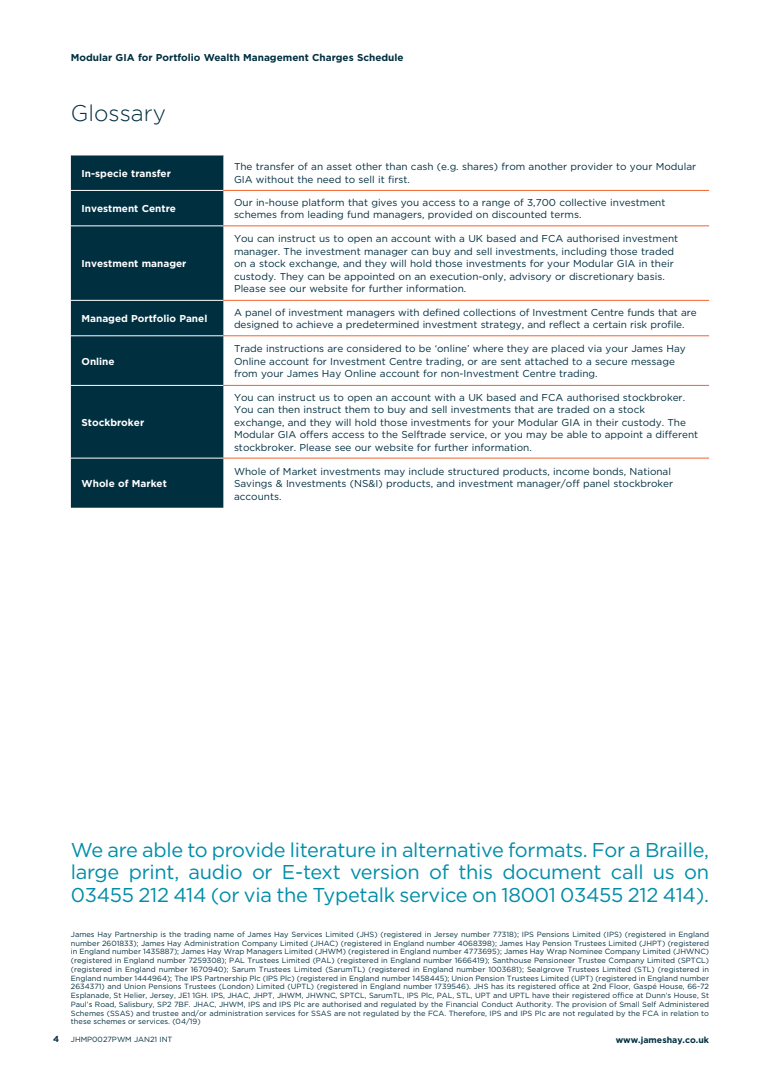
<style>
.page{position:relative;width:780px;height:1088px;background:#fff}
.page>*{position:absolute;margin:0;border:0;box-sizing:border-box;transform-origin:0 0}
.t1{font:300 22.5px "Gotham";color:#002f40}
.t2{font:20px/22.5px "Gotham";letter-spacing:-.015em;color:#008da8;text-align:justify}
.t3{font:10px/12.5px "Gotham";color:#002f40}
.t4{font:700 10px "Gotham";color:#fff}
.t5{font:700 10px "Gotham";color:#002f40}
.t6{font:700 8.75px "Gotham";color:#002f40}
.t7{font:7.5px/8.8px "Gotham";color:#002f40;text-align:justify}
</style>
<div class="page">
<div style="left:71px;top:156px;width:152px;height:352px;background:#002f40"></div>
<hr style="left:71px;top:190px;width:152px;height:1px;background:#fff">
<hr style="left:71px;top:226px;width:152px;height:1px;background:#fff">
<hr style="left:71px;top:300px;width:152px;height:1px;background:#fff">
<hr style="left:71px;top:335px;width:152px;height:1px;background:#fff">
<hr style="left:71px;top:385px;width:152px;height:1px;background:#fff">
<hr style="left:71px;top:458px;width:152px;height:1px;background:#fff">
<hr style="left:223px;top:226px;width:486px;height:1px;background:#f2642f">
<hr style="left:223px;top:300px;width:486px;height:1px;background:#f2642f">
<hr style="left:223px;top:335px;width:486px;height:1px;background:#f2642f">
<hr style="left:223px;top:385px;width:486px;height:1px;background:#f2642f">
<hr style="left:223px;top:458px;width:486px;height:1px;background:#f2642f">
<hr style="left:223px;top:190px;width:486px;height:1px;background:#f2642f">
<h3 class="t5" style="left:71px;top:51px;width:334px">Modular GIA for Portfolio Wealth Management Charges Schedule</h3>
<h1 class="t1" style="left:71px;top:101px;width:97px">Glossary</h1>
<h3 class="t4" style="left:81px;top:167px;width:91px">In-specie transfer</h3>
<h3 class="t3" style="left:234px;top:160px;width:463px">The transfer of an asset other than cash (e.g. shares) from another provider to your Modular<br>GIA without the need to sell it first.</h3>
<h3 class="t4" style="left:81px;top:202px;width:96px">Investment Centre</h3>
<h3 class="t3" style="left:234px;top:196px;width:433px">Our in-house platform that gives you access to a range of 3,700 collective investment schemes from leading fund managers, provided on discounted terms.</h3>
<h3 class="t4" style="left:81px;top:257px;width:106px">Investment manager</h3>
<p class="t3" style="left:234px;top:232px;width:445px">You can instruct us to open an account with a UK based and FCA authorised investment manager. The investment manager can buy and sell investments, including those traded on a stock exchange, and they will hold those investments for your Modular GIA in their custody. They can be appointed on an execution-only, advisory or discretionary basis.<br>Please see our website for further information.</p>
<h3 class="t4" style="left:81px;top:312px;width:127px">Managed Portfolio Panel</h3>
<h3 class="t3" style="left:234px;top:306px;width:464px">A panel of investment managers with defined collections of Investment Centre funds that are designed to achieve a predetermined investment strategy, and reflect a certain risk profile.</h3>
<h3 class="t4" style="left:81px;top:354px;width:35px">Online</h3>
<p class="t3" style="left:234px;top:342px;width:453px">Trade instructions are considered to be ‘online’ where they are placed via your James Hay<br>Online account for Investment Centre trading, or are sent attached to a secure message from your James Hay Online account for non-Investment Centre trading.</p>
<h3 class="t4" style="left:81px;top:416px;width:64px">Stockbroker</h3>
<h3 class="t4" style="left:81px;top:477px;width:87px">Whole of Market</h3>
<p class="t3" style="left:234px;top:391px;width:466px">You can instruct us to open an account with a UK based and FCA authorised stockbroker.<br>You can then instruct them to buy and sell investments that are traded on a stock<br>exchange, and they will hold those investments for your Modular GIA in their custody. The Modular GIA offers access to the Selftrade service, or you may be able to appoint a different stockbroker. Please see our website for further information.</p>
<h3 class="t3" style="left:234px;top:464px;width:440px">Whole of Market investments may include structured products, income bonds, National<br>Savings &amp; Investments (NS&amp;I) products, and investment manager/off panel stockbroker accounts.</h3>
<p class="t6" style="left:53px;top:1033px;width:8px">4</p>
<h2 class="t2" style="left:71px;top:838px;width:639px">We are able to provide literature in alternative formats. For a Braille, large print, audio or E-text version of this document call us on 03455 212 414 (or via the Typetalk service on 18001 03455 212 414).</h2>
<p class="t7" style="left:71px;top:929px;width:639px">James Hay Partnership is the trading name of James Hay Services Limited (JHS) (registered in Jersey number 77318); IPS Pensions Limited (IPS) (registered in England number 2601833); James Hay Administration Company Limited (JHAC) (registered in England number 4068398); James Hay Pension Trustees Limited (JHPT) (registered in England number 1435887); James Hay Wrap Managers Limited (JHWM) (registered in England number 4773695); James Hay Wrap Nominee Company Limited (JHWNC) (registered in England number 7259308); PAL Trustees Limited (PAL) (registered in England number 1666419); Santhouse Pensioneer Trustee Company Limited (SPTCL) (registered in England number 1670940); Sarum Trustees Limited (SarumTL) (registered in England number 1003681); Sealgrove Trustees Limited (STL) (registered in England number 1444964); The IPS Partnership Plc (IPS Plc) (registered in England number 1458445); Union Pension Trustees Limited (UPT) (registered in England number 2634371) and Union Pensions Trustees (London) Limited (UPTL) (registered in England number 1739546). JHS has its registered office at 2nd Floor, Gaspé House, 66-72<br>Esplanade, St Helier, Jersey, JE1 1GH. IPS, JHAC, JHPT, JHWM, JHWNC, SPTCL, SarumTL, IPS Plc, PAL, STL, UPT and UPTL have their registered office at Dunn’s House, St Paul’s Road, Salisbury, SP2 7BF. JHAC, JHWM, IPS and IPS Plc are authorised and regulated by the Financial Conduct Authority. The provision of Small Self Administered Schemes (SSAS) and trustee and/or administration services for SSAS are not regulated by the FCA. Therefore, IPS and IPS Plc are not regulated by the FCA in relation to these schemes or services. (04/19)</p>
<p class="t7" style="left:71px;top:1034px;width:103px">JHMP0027PWM JAN21 INT</p>
<p class="t6" style="left:615px;top:1034px;width:95px">www.jameshay.co.uk</p>
</div>
